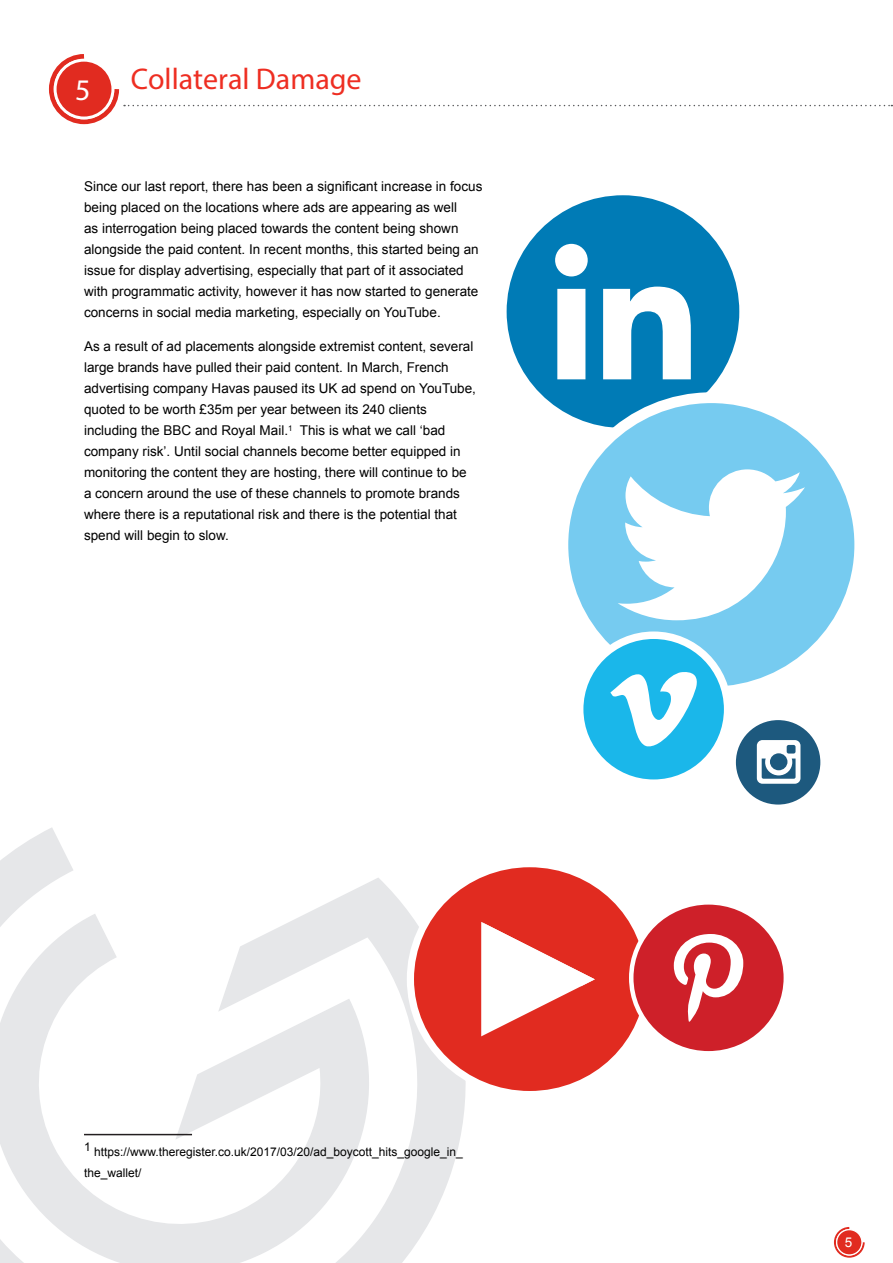
<style>
.page{position:relative;width:893px;height:1263px;background:#fff}
.page>*{position:absolute;margin:0;border:0;box-sizing:border-box;transform-origin:0 0}
.t1{font:30px "Myriad Pro";color:#ee2e22}
.t2{font:30px "Myriad Pro";color:#fff}
.t3{font:13.5px/21px "Arial";color:#000}
.t4{font:13.5px "Arial";color:#fff}
.t5{font:12px/21px "Arial";color:#000}
</style>
<div class="page">
<svg style="left:0;top:827px;width:466px;height:436px"></svg>
<div style="left:410px;top:864px;width:239px;height:230px;background:#e12b20;border-radius:50%"></div>
<div style="left:407px;top:860px;width:245px;height:238px;border:7px solid #fff;border-radius:50%"></div>
<svg style="left:481px;top:922px;width:114px;height:114px"></svg>
<div style="left:631px;top:902px;width:155px;height:151px;background:#ce2029;border-radius:50%"></div>
<div style="left:629px;top:900px;width:159px;height:155px;border:4px solid #fff;border-radius:50%"></div>
<svg style="left:674px;top:934px;width:69px;height:88px"></svg>
<div style="left:500px;top:189px;width:245px;height:245px;background:#007bb6;border-radius:50%"></div>
<div style="left:494px;top:183px;width:258px;height:257px;border:12px solid #fff;border-radius:50%"></div>
<svg style="left:555px;top:244px;width:33px;height:135px"></svg>
<svg style="left:603px;top:287px;width:88px;height:92px"></svg>
<div style="left:563px;top:398px;width:297px;height:294px;background:#76cbf0;border-radius:50%"></div>
<div style="left:557px;top:392px;width:308px;height:305px;border:11px solid #fff;border-radius:50%"></div>
<svg style="left:618px;top:469px;width:187px;height:151px"></svg>
<div style="left:734px;top:718px;width:89px;height:89px;background:#1d597e;border-radius:50%"></div>
<div style="left:731px;top:716px;width:94px;height:93px;border:4px solid #fff;border-radius:50%"></div>
<svg style="left:757px;top:740px;width:43px;height:44px"></svg>
<div style="left:580px;top:635px;width:148px;height:148px;background:#1ab7ea;border-radius:50%"></div>
<div style="left:576px;top:631px;width:155px;height:156px;border:7px solid #fff;border-radius:50%"></div>
<svg style="left:610px;top:672px;width:87px;height:75px"></svg>
<svg style="left:49px;top:54px;width:843px;height:71px"></svg>
<svg style="left:834px;top:1227px;width:31px;height:31px"></svg>
<div style="left:837px;top:1229px;width:25px;height:26px;background:#e12b20;border-radius:50%"></div>
<div style="left:836px;top:1229px;width:27px;height:26px;border:1px solid #fff;border-radius:50%"></div>
<hr style="left:84px;top:1134px;width:108px;height:1px;background:#231f20">
<p class="t2" style="left:75px;top:72px;width:17px">5</p>
<p class="t1" style="left:131px;top:60px;width:232px">Collateral Damage</p>
<p class="t3" style="left:84px;top:176px;width:400px">Since our last report, there has been a significant increase in focus being placed on the locations where ads are appearing as well<br>as interrogation being placed towards the content being shown alongside the paid content. In recent months, this started being an issue for display advertising, especially that part of it associated with programmatic activity, however it has now started to generate concerns in social media marketing, especially on YouTube.</p>
<p class="t3" style="left:84px;top:336px;width:393px">As a result of ad placements alongside extremist content, several large brands have pulled their paid content. In March, French advertising company Havas paused its UK ad spend on YouTube, quoted to be worth £35m per year between its 240 clients including the BBC and Royal Mail.<sup>1</sup> This is what we call ‘bad company risk’. Until social channels become better equipped in monitoring the content they are hosting, there will continue to be a concern around the use of these channels to promote brands where there is a reputational risk and there is the potential that spend will begin to slow.</p>
<p class="t5" style="left:84px;top:1141px;width:380px">1 https://www.theregister.co.uk/2017/03/20/ad_boycott_hits_google_in_ the_wallet/</p>
<p class="t4" style="left:845px;top:1233px;width:9px">5</p>
</div>
